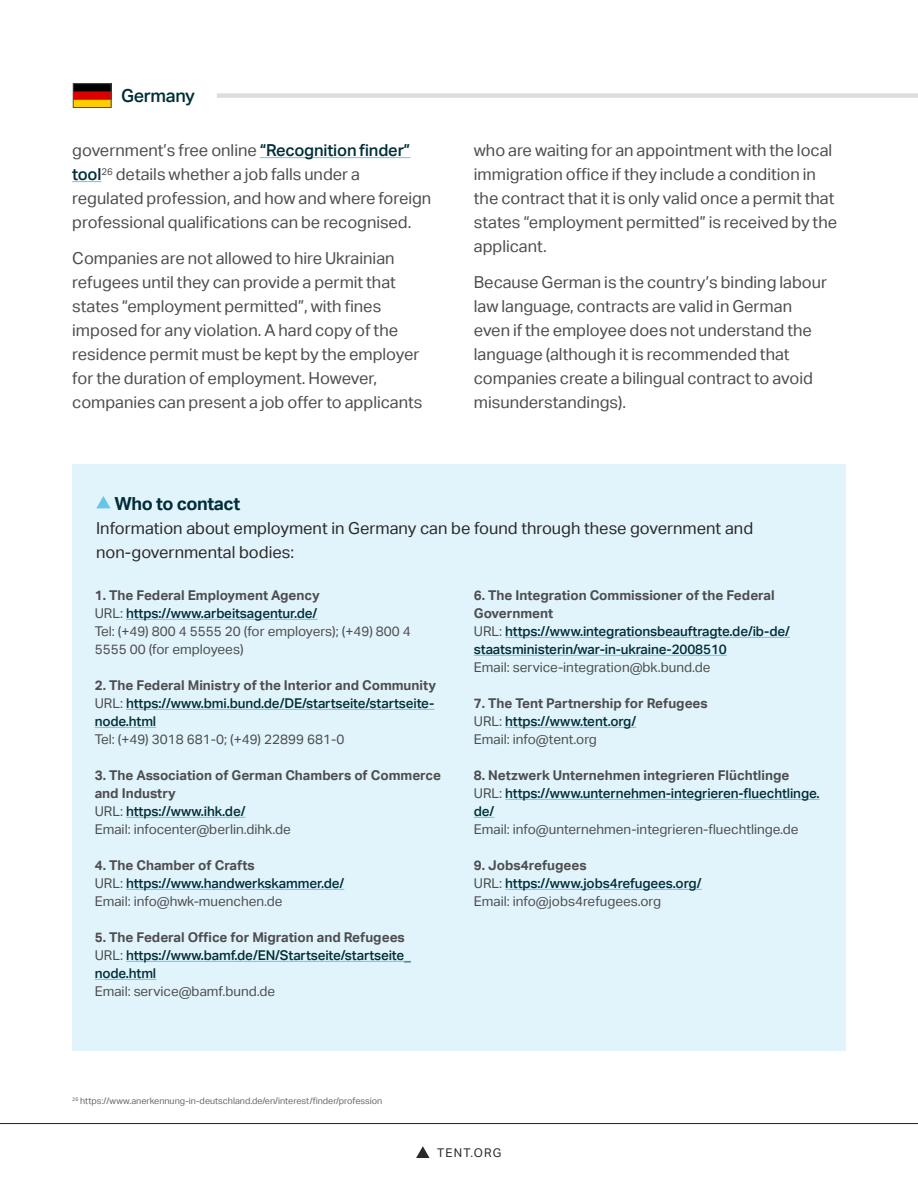
<style>
.page{position:relative;width:918px;height:1188px;background:#fff}
.page>*{position:absolute;margin:0;border:0;box-sizing:border-box;transform-origin:0 0}
.t1{font:700 18px "Aktiv Grotesk";letter-spacing:-.02em;color:#002d37}
.t2{font:500 18px "Aktiv Grotesk";letter-spacing:-.02em;color:#002d37}
.t3{font:16.5px/24px "Aktiv Grotesk";color:#4d4d4f}
.t4{font:16.5px/24px "Aktiv Grotesk";color:#2a2829}
.t5{font:500 13.5px/18px "Aktiv Grotesk";letter-spacing:-.01em;color:#002d37}
.t6{font:13.5px/18px "Aktiv Grotesk";color:#4d4d4f}
.t7{font:700 13.5px/18px "Aktiv Grotesk";color:#4d4d4f}
.t8{font:12px "Aktiv Grotesk";letter-spacing:.1em;color:#2a2829}
.t9{font:9px "Aktiv Grotesk";color:#686869}
.s1{font-weight:500;color:#002d37}
.s2{font-weight:700}
.s3{font-weight:700;color:#4d4d4f}
.s4{font-weight:400;color:#4d4d4f}
.s5{font-weight:400}
</style>
<div class="page">
<svg style="left:416px;top:1146px;width:14px;height:12px"></svg>
<hr style="left:0;top:1123px;width:918px;height:1px;background:#002d37">
<div style="left:217px;top:93px;width:701px;height:5px;background:#dcddde"></div>
<img style="left:75px;top:86px;width:34px;height:20px">
<div style="left:73px;top:84px;width:38px;height:24px;border:1px solid #4d4d4f"></div>
<hr style="left:260px;top:157px;width:150px;height:1px;background:#68c5ea">
<svg style="left:72px;top:181px;width:29px;height:1px"></svg>
<div style="left:72px;top:464px;width:774px;height:587px;background:#e1f4fb"></div>
<hr style="left:126px;top:619px;width:191px;height:1px;background:#68c5ea">
<hr style="left:126px;top:709px;width:308px;height:1px;background:#68c5ea">
<hr style="left:95px;top:727px;width:61px;height:1px;background:#68c5ea">
<hr style="left:126px;top:817px;width:120px;height:1px;background:#68c5ea">
<hr style="left:126px;top:889px;width:218px;height:1px;background:#68c5ea">
<hr style="left:126px;top:961px;width:285px;height:1px;background:#68c5ea">
<hr style="left:95px;top:979px;width:61px;height:1px;background:#68c5ea">
<svg style="left:96px;top:496px;width:15px;height:12px"></svg>
<hr style="left:505px;top:637px;width:285px;height:1px;background:#68c5ea">
<hr style="left:474px;top:655px;width:253px;height:1px;background:#68c5ea">
<hr style="left:505px;top:727px;width:131px;height:1px;background:#68c5ea">
<hr style="left:505px;top:799px;width:315px;height:1px;background:#68c5ea">
<svg style="left:474px;top:817px;width:20px;height:1px"></svg>
<hr style="left:505px;top:889px;width:197px;height:1px;background:#68c5ea">
<p class="t2" style="left:121px;top:83px;width:75px">Germany</p>
<p class="t3" style="left:72px;top:137px;width:361px">government’s free online <span class="s1">“Recognition finder” tool</span><sup>26</sup> details whether a job falls under a regulated profession, and how and where foreign professional qualifications can be recognised.</p>
<p class="t3" style="left:72px;top:246px;width:352px">Companies are not allowed to hire Ukrainian refugees until they can provide a permit that states “employment permitted”, with fines imposed for any violation. A hard copy of the residence permit must be kept by the employer for the duration of employment. However, companies can present a job offer to applicants</p>
<p class="t3" style="left:474px;top:138px;width:365px">who are waiting for an appointment with the local immigration office if they include a condition in the contract that it is only valid once a permit that states “employment permitted” is received by the applicant.</p>
<p class="t3" style="left:474px;top:270px;width:355px">Because German is the country’s binding labour law language, contracts are valid in German even if the employee does not understand the language (although it is recommended that companies create a bilingual contract to avoid misunderstandings).</p>
<p class="t1" style="left:114px;top:491px;width:127px">Who to contact</p>
<p class="t4" style="left:96px;top:515px;width:659px">Information about employment in Germany can be found through these government and non-governmental bodies:</p>
<p class="t6" style="left:95px;top:586px;width:318px"><span class="s2">1. The Federal Employment Agency<br></span>URL: <span class="s1">https://www.arbeitsagentur.de/<br></span>Tel: (+49) 800 4 5555 20 (for employers); (+49) 800 4<br>5555 00 (for employees)</p>
<p class="t5" style="left:95px;top:676px;width:343px"><span class="s3">2. The Federal Ministry of the Interior and Community<br></span><span class="s4">URL:</span> https://www.bmi.bund.de/DE/startseite/startseite&shy;node.html</p>
<p class="t6" style="left:95px;top:730px;width:251px">Tel: (+49) 3018 681-0; (+49) 22899 681-0</p>
<p class="t7" style="left:95px;top:766px;width:348px">3. The Association of German Chambers of Commerce and Industry<br><span class="s5">URL:</span> <span class="s1">https://www.ihk.de/<br></span><span class="s5">Email: infocenter@berlin.dihk.de</span></p>
<p class="t5" style="left:95px;top:856px;width:251px"><span class="s3">4. The Chamber of Crafts<br></span><span class="s4">URL:</span> https://www.handwerkskammer.de/<br><span class="s4">Email: info@hwk-muenchen.de</span></p>
<p class="t5" style="left:95px;top:928px;width:318px"><span class="s3">5. The Federal Office for Migration and Refugees<br></span><span class="s4">URL:</span> https://www.bamf.de/EN/Startseite/startseite_ node.html</p>
<p class="t6" style="left:95px;top:982px;width:182px">Email: service@bamf.bund.de</p>
<p class="t5" style="left:474px;top:586px;width:318px"><span class="s3">6. The Integration Commissioner of the Federal Government<br></span><span class="s4">URL:</span> https://www.integrationsbeauftragte.de/ib-de/ staatsministerin/war-in-ukraine-2008510</p>
<p class="t6" style="left:474px;top:658px;width:238px">Email: service-integration@bk.bund.de</p>
<p class="t7" style="left:474px;top:694px;width:235px">7. The Tent Partnership for Refugees<br><span class="s5">URL:</span> <span class="s1">https://www.tent.org/<br></span><span class="s5">Email: info@tent.org</span></p>
<p class="t5" style="left:474px;top:766px;width:347px"><span class="s3">8. Netzwerk Unternehmen integrieren Flüchtlinge<br></span><span class="s4">URL:</span> https://www.unternehmen-integrieren-fluechtlinge. de/</p>
<p class="t6" style="left:474px;top:820px;width:326px">Email: info@unternehmen-integrieren-fluechtlinge.de</p>
<p class="t6" style="left:474px;top:856px;width:229px"><span class="s2">9. Jobs4refugees<br></span>URL: <span class="s1">https://www.jobs4refugees.org/<br></span>Email: info@jobs4refugees.org</p>
<p class="t9" style="left:72px;top:1095px;width:312px"><sup>26</sup> https://www.anerkennung-in-deutschland.de/en/interest/finder/profession</p>
<p class="t8" style="left:437px;top:1145px;width:66px">TENT.ORG</p>
</div>
